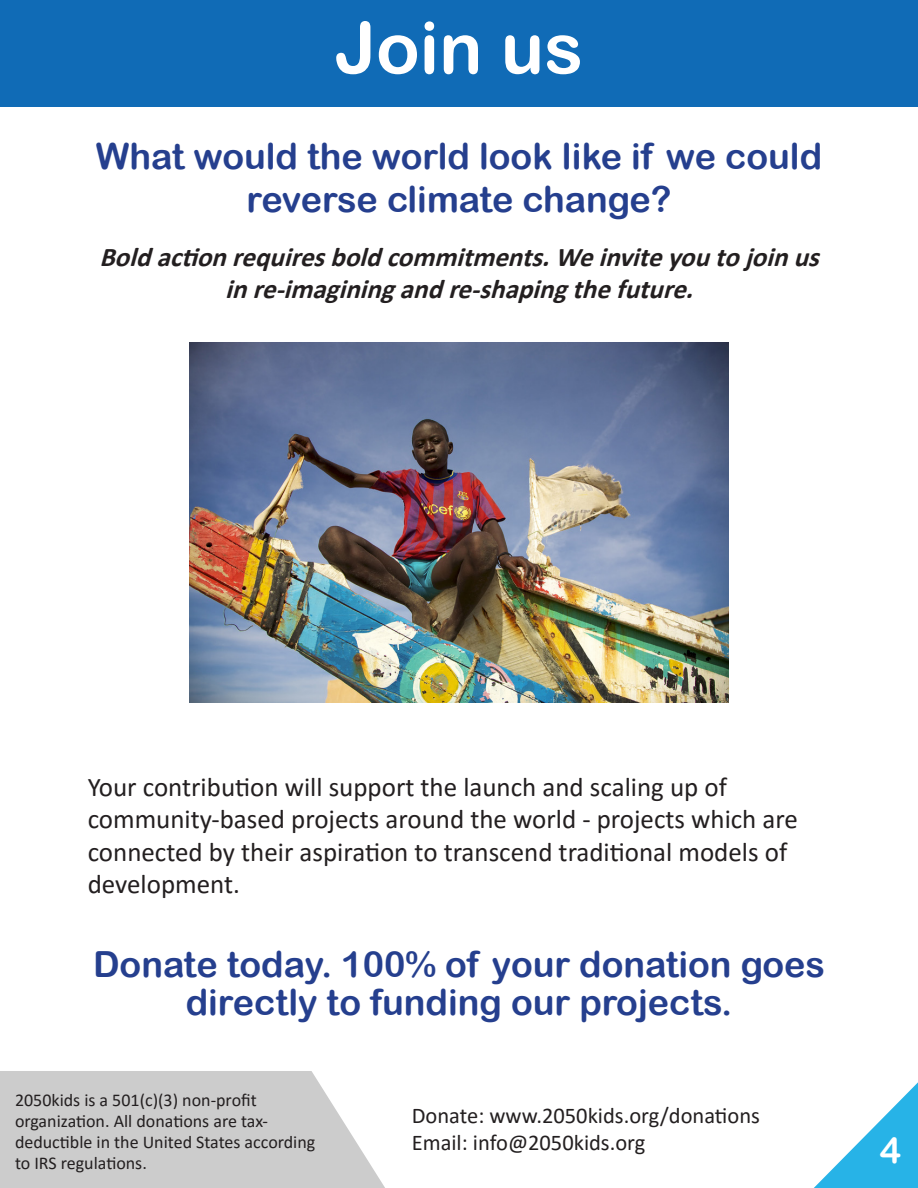
<style>
.page{position:relative;width:918px;height:1188px;background:#fff}
.page>*{position:absolute;margin:0;border:0;box-sizing:border-box;transform-origin:0 0}
.t1{font:72px "Arial Rounded MT Bold";color:#fff}
.t2{font:36px/43.2px "Arial Rounded MT Bold";color:#253f8e;text-align:center}
.t3{font:36px "Arial Rounded MT Bold";color:#fff}
.t4{font:27px/32.4px "Calibri";color:#231f20}
.t5{font:italic 700 27px/32.4px "Calibri";color:#231f20;text-align:center}
.t6{font:22.5px "Calibri";color:#231f20}
.t7{font:18px "Calibri";color:#231f20}
</style>
<div class="page">
<div style="left:0;top:0;width:918px;height:106px;background:#106bb6"></div>
<svg style="left:814px;top:1082px;width:104px;height:106px"></svg>
<svg style="left:0;top:1071px;width:385px;height:117px;background:#d0d0d0"></svg>
<img style="left:189px;top:342px;width:540px;height:360px">
<p class="t1" style="left:335px;top:5px;width:250px">Join us</p>
<p class="t2" style="left:96px;top:134px;width:728px">What would the world look like if we could reverse climate change?</p>
<p class="t5" style="left:99px;top:240px;width:730px">Boldactionrequiresboldcommitments.Weinviteyoutojoinus inre-imaginingandre-shapingthefuture.</p>
<p class="t4" style="left:88px;top:770px;width:641px">Your contribution will support the launch and scaling up of</p>
<p class="t4" style="left:88px;top:802px;width:712px">community-based projects around the world - projects which are connected by their aspiration to transcend traditional models of</p>
<p class="t4" style="left:88px;top:867px;width:154px">development.</p>
<p class="t2" style="left:93px;top:942px;width:733px">Donate today. 100% of your donation goes</p>
<p class="t2" style="left:186px;top:980px;width:548px">directly to funding our projects.</p>
<p class="t7" style="left:15px;top:1087px;width:243px">2050kids is a 501(c)(3) non-profit</p>
<p class="t7" style="left:15px;top:1108px;width:255px">organization. All donations are tax-</p>
<p class="t7" style="left:15px;top:1129px;width:302px">deductible in the United States according</p>
<p class="t7" style="left:15px;top:1150px;width:133px">to IRS regulations.</p>
<p class="t6" style="left:412px;top:1100px;width:350px">Donate: www.2050kids.org/donations</p>
<p class="t6" style="left:412px;top:1127px;width:235px">Email: info@2050kids.org</p>
<p class="t3" style="left:880px;top:1129px;width:23px">4</p>
</div>
